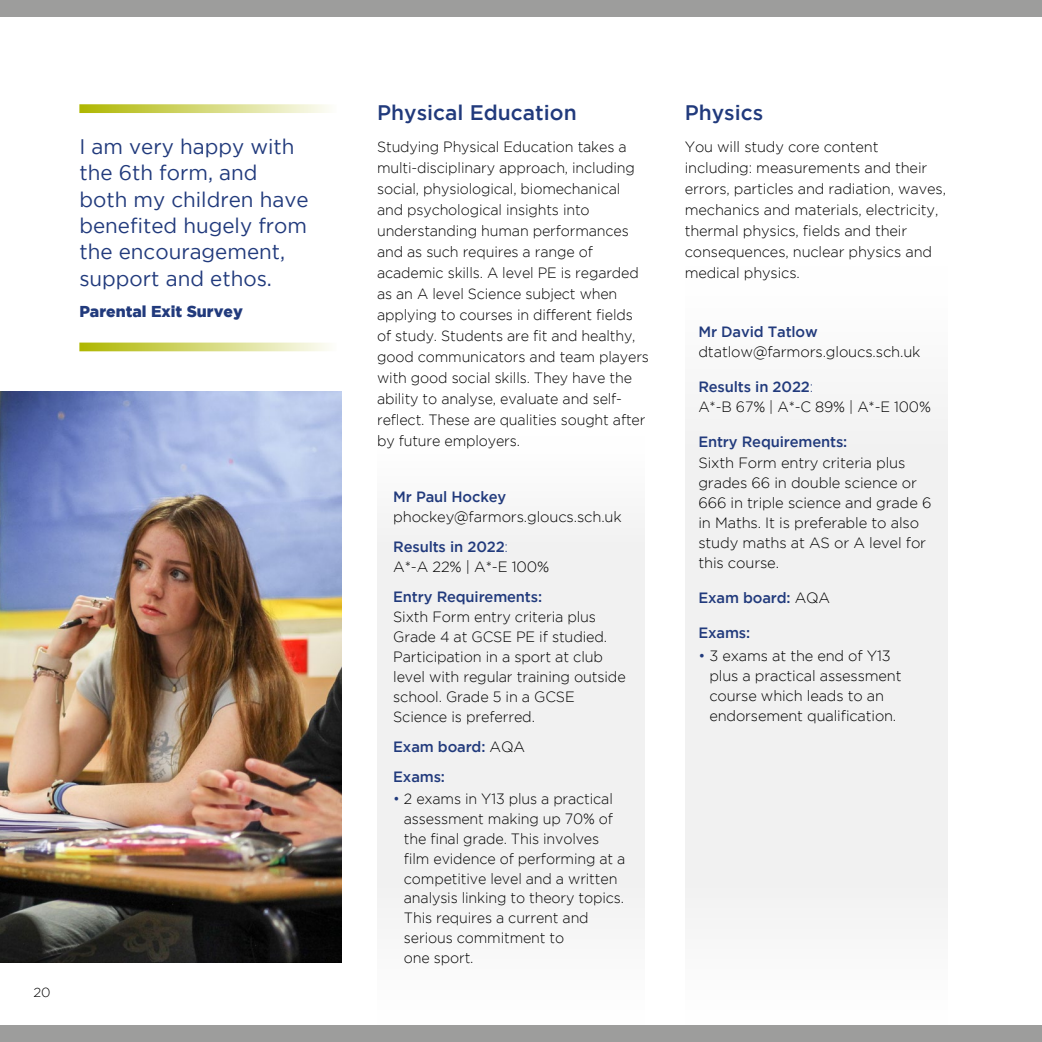
<style>
.page{position:relative;width:1042px;height:1042px;background:#fff}
.page>*{position:absolute;margin:0;border:0;box-sizing:border-box;transform-origin:0 0}
.t1{font:21px/26.2px "Gotham";color:#213a7c}
.t2{font:500 21px "Gotham";color:#213a7c}
.t3{font:900 15.75px "Gotham";color:#213a7c}
.t4{font:300 14.88px/20.1px "Gotham";letter-spacing:-.01em;color:#000}
.t5{font:300 14.88px/21px "Gotham";letter-spacing:-.01em;color:#000;scale:.96 1}
.t6{font:500 14.88px/30.1px "Gotham";letter-spacing:-.01em;color:#213a7c}
.t7{font:300 13.12px "Gotham";color:#000}
.s1{font-weight:500;color:#213a7c}
.s2{color:#213a7c}
.s3{font-weight:300;color:#000}
</style>
<div class="page">
<div style="left:685px;top:266px;width:262px;height:421px;background:#f1f1f1"></div>
<div style="left:377px;top:436px;width:268px;height:251px;background:#f1f1f1"></div>
<div style="left:685px;top:687px;width:262px;height:346px;background:#f1f1f1"></div>
<div style="left:377px;top:687px;width:268px;height:346px;background:#f1f1f1"></div>
<div style="left:0;top:1025px;width:1042px;height:17px;background:#9d9d9c"></div>
<div style="left:0;top:0;width:1042px;height:17px;background:#9d9d9c"></div>
<img style="left:0;top:392px;width:341px;height:570px">
<svg style="left:79px;top:104px;width:250px;height:9px;background:#d6da7e"></svg>
<svg style="left:79px;top:342px;width:250px;height:9px;background:#d7db82"></svg>
<h1 class="t1" style="left:79px;top:133px;width:231px">I am very happy with the 6th form, and both my children have benefited hugely from the encouragement, support and ethos.</h1>
<p class="t3" style="left:79px;top:302px;width:165px">Parental Exit Survey</p>
<p class="t7" style="left:33px;top:985px;width:19px">20</p>
<h1 class="t2" style="left:377px;top:100px;width:201px">Physical Education</h1>
<h1 class="t2" style="left:685px;top:100px;width:80px">Physics</h1>
<p class="t4" style="left:685px;top:136px;width:263px;line-height:21px">You will study core content including: measurements and their errors, particles and radiation, waves, mechanics and materials, electricity, thermal physics, fields and their consequences, nuclear physics and medical physics.</p>
<p class="t5" style="left:377px;top:136px;width:285px">Studying Physical Education takes a multi-disciplinary approach, including social, physiological, biomechanical and psychological insights into understanding human performances and as such requires a range of academic skills. A level PE is regarded as an A level Science subject when applying to courses in different fields of study. Students are fit and healthy, good communicators and team players with good social skills. They have the ability to analyse, evaluate and self&shy;reflect. These are qualities sought after by future employers.</p>
<p class="t6" style="left:698px;top:316px;width:121px">Mr David Tatlow</p>
<p class="t4" style="left:698px;top:342px;width:224px">dtatlow@farmors.gloucs.sch.uk</p>
<p class="t4" style="left:698px;top:377px;width:234px"><span class="s1">Results in 2022</span><span class="s2">:<br></span>A*-B 67% | A*-C 89% | A*-E 100%</p>
<p class="t6" style="left:698px;top:427px;width:150px">Entry Requirements:</p>
<p class="t4" style="left:698px;top:452px;width:235px">Sixth Form entry criteria plus grades 66 in double science or<br>666 in triple science and grade 6 in Maths. It is preferable to also study maths at AS or A level for this course.</p>
<p class="t6" style="left:698px;top:582px;width:133px">Exam board: <span class="s3">AQA</span></p>
<p class="t6" style="left:698px;top:617px;width:53px">Exams:</p>
<p class="t4" style="left:709px;top:645px;width:194px;text-indent:-11px"><span class="s2">•</span> 3 exams at the end of Y13 plus a practical assessment course which leads to an endorsement qualification.</p>
<p class="t6" style="left:393px;top:481px;width:115px">Mr Paul Hockey</p>
<p class="t4" style="left:393px;top:502px;width:230px;line-height:30.1px">phockey@farmors.gloucs.sch.uk<br><span class="s1">Results in 2022</span><span class="s2">:</span></p>
<p class="t4" style="left:393px;top:557px;width:158px">A*-A 22% | A*-E 100%</p>
<p class="t6" style="left:393px;top:582px;width:150px">Entry Requirements:</p>
<p class="t4" style="left:393px;top:607px;width:234px">Sixth Form entry criteria plus<br>Grade 4 at GCSE PE if studied.<br>Participation in a sport at club level with regular training outside school. Grade 5 in a GCSE<br>Science is preferred.</p>
<p class="t6" style="left:393px;top:731px;width:133px">Exam board: <span class="s3">AQA<br></span>Exams:</p>
<p class="t5" style="left:404px;top:789px;width:232px;line-height:19.8px;text-indent:-11px"><span class="s2">•</span> 2 exams in Y13 plus a practical assessment making up 70% of the final grade. This involves film evidence of performing at a competitive level and a written analysis linking to theory topics.<br>This requires a current and serious commitment to<br>one sport.</p>
</div>
